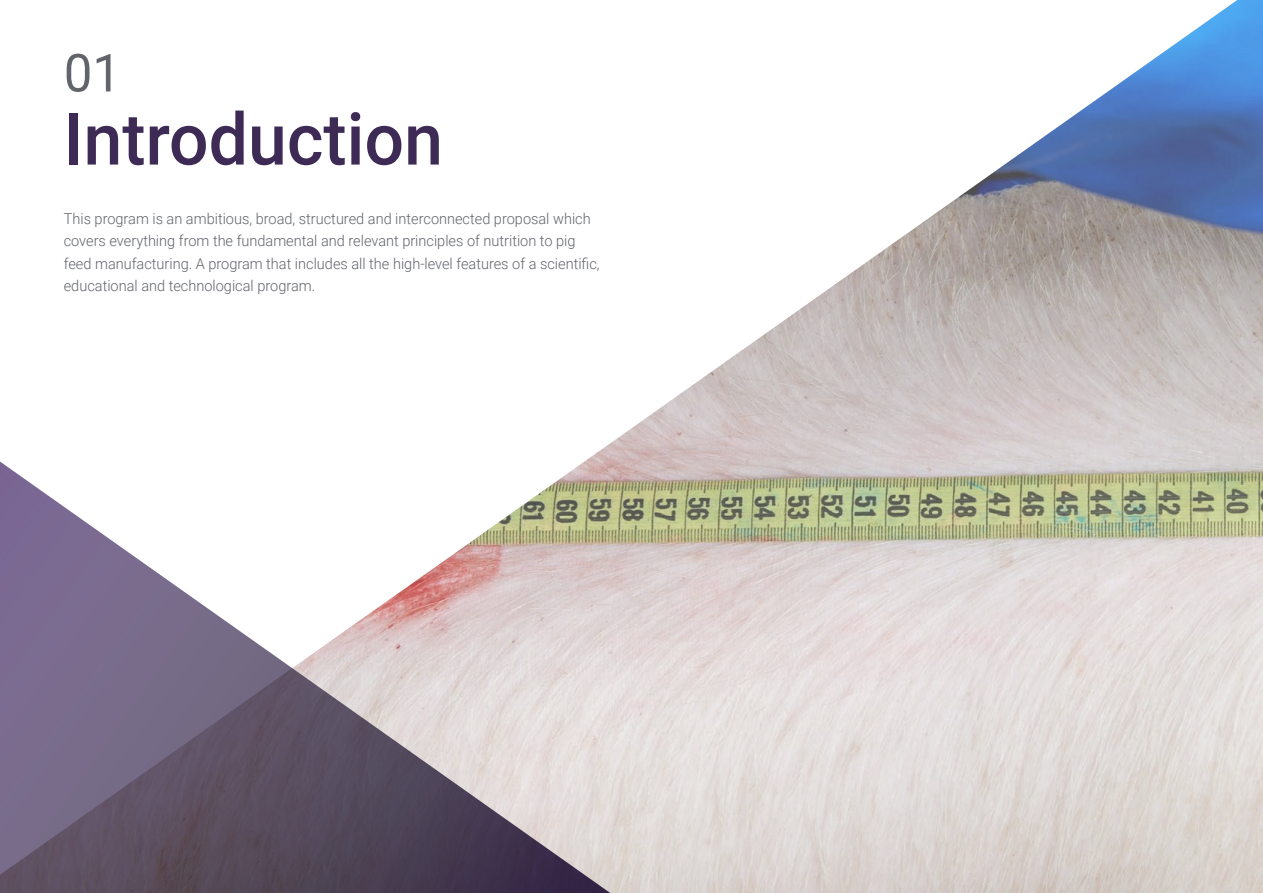
<style>
.page{position:relative;width:1263px;height:893px;background:#fff}
.page>*{position:absolute;margin:0;border:0;box-sizing:border-box;transform-origin:0 0}
.t1{font:500 72px "Roboto";color:#3d2b56}
.t2{font:52.5px "Roboto";color:#61646a}
.t3{font:300 15px/22.5px "Roboto";color:#61646a}
</style>
<div class="page">
<img style="left:607px;top:0;width:656px;height:893px">
<svg style="left:0;top:446px;width:640px;height:447px"></svg>
<h2 class="t2" style="left:64px;top:36px;width:59px">01</h2>
<h1 class="t1" style="left:64px;top:89px;width:381px">Introduction</h1>
<p class="t3" style="left:64px;top:207px;width:537px">This program is an ambitious, broad, structured and interconnected proposal which covers everything from the fundamental and relevant principles of nutrition to pig feed manufacturing. A program that includes all the high-level features of a scientific, educational and technological program.</p>
</div>
